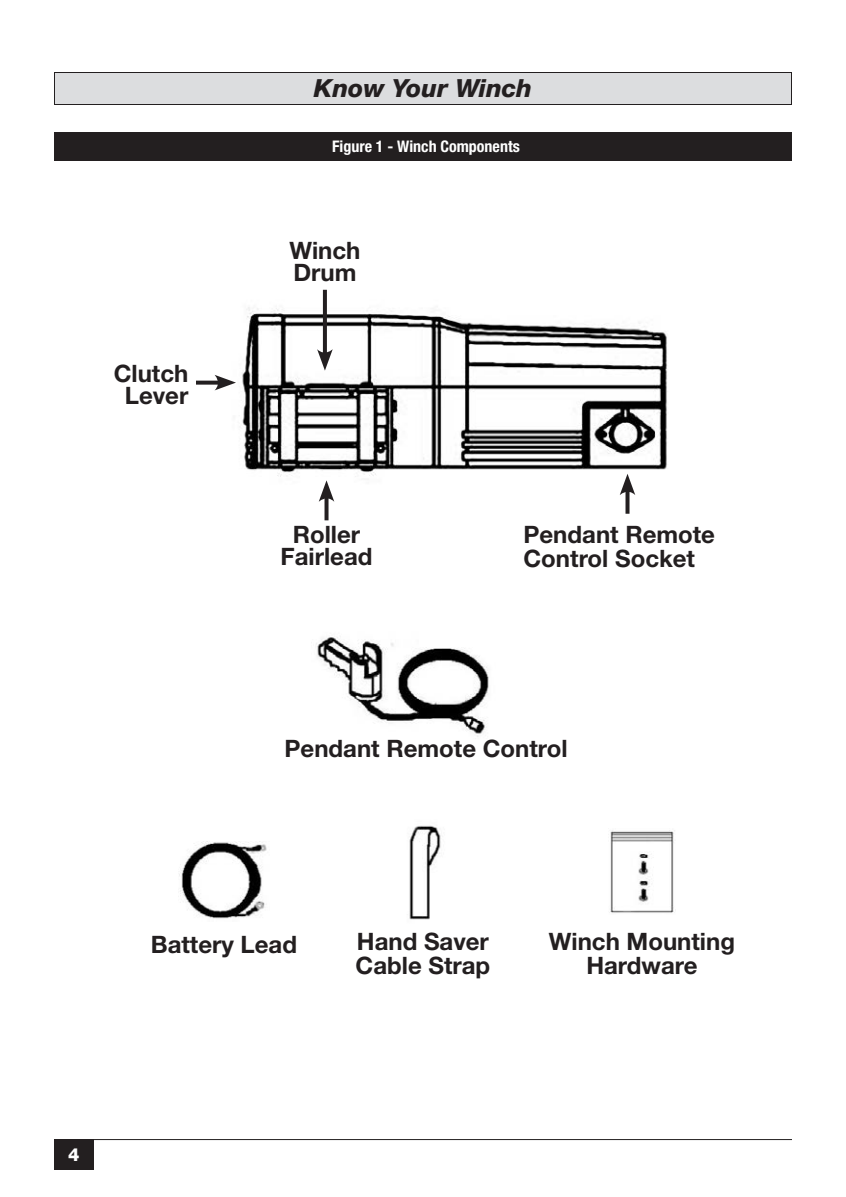
<style>
.page{position:relative;width:846px;height:1197px;background:#fff}
.page>*{position:absolute;margin:0;border:0;box-sizing:border-box;transform-origin:0 0}
.t1{font:italic 800 25px "Helvetica Neue LT Std";color:#231f20}
.t2{font:700 24px/22px "Helvetica Neue LT Std";color:#231f20}
.t3{font:800 18px "Helvetica Neue LT Std";color:#fff}
.t4{font:700 condensed 16px "Helvetica Neue LT Std";color:#fff}
</style>
<div class="page">
<hr style="left:54px;top:1139px;width:738px;height:1px;background:#231f20">
<div style="left:54px;top:1139px;width:40px;height:30px;background:#231f20"></div>
<div style="left:54px;top:132px;width:738px;height:28px;background:#231f20"></div>
<div style="left:54px;top:72px;width:738px;height:32px;background:#dcdddf"></div>
<div style="left:54px;top:72px;width:738px;height:33px;border:1px solid #231f20"></div>
<img style="left:179px;top:841px;width:88px;height:78px">
<img style="left:409px;top:825px;width:32px;height:95px">
<img style="left:609px;top:830px;width:67px;height:83px">
<img style="left:316px;top:637px;width:173px;height:100px">
<img style="left:242px;top:292px;width:425px;height:205px">
<svg style="left:323px;top:290px;width:4px;height:59px"></svg>
<svg style="left:317px;top:349px;width:16px;height:22px"></svg>
<svg style="left:626px;top:495px;width:4px;height:19px"></svg>
<svg style="left:620px;top:474px;width:15px;height:21px"></svg>
<svg style="left:196px;top:381px;width:19px;height:4px"></svg>
<svg style="left:215px;top:375px;width:21px;height:15px"></svg>
<svg style="left:325px;top:502px;width:4px;height:18px"></svg>
<svg style="left:319px;top:480px;width:15px;height:22px"></svg>
<p class="t2" style="left:114px;top:362px;width:76px;text-align:center">Clutch<br>Lever</p>
<p class="t1" style="left:314px;top:73px;width:220px">Know Your Winch</p>
<p class="t4" style="left:332px;top:136px;width:189px">Figure 1 - Winch Components</p>
<p class="t2" style="left:289px;top:238px;width:73px">Winch<br>Drum</p>
<p class="t2" style="left:281px;top:523px;width:93px;text-align:center">Roller<br>Fairlead</p>
<p class="t2" style="left:524px;top:522px;width:193px;line-height:24px">Pendant Remote<br>Control Socket</p>
<p class="t2" style="left:285px;top:737px;width:285px">Pendant Remote Control</p>
<p class="t3" style="left:68px;top:1144px;width:13px">4</p>
<p class="t2" style="left:151px;top:933px;width:148px">Battery Lead</p>
<p class="t2" style="left:356px;top:929px;width:136px;line-height:24px">Hand Saver<br>Cable Strap</p>
<p class="t2" style="left:549px;top:929px;width:188px;line-height:24px;text-align:center">Winch Mounting<br>Hardware</p>
</div>
